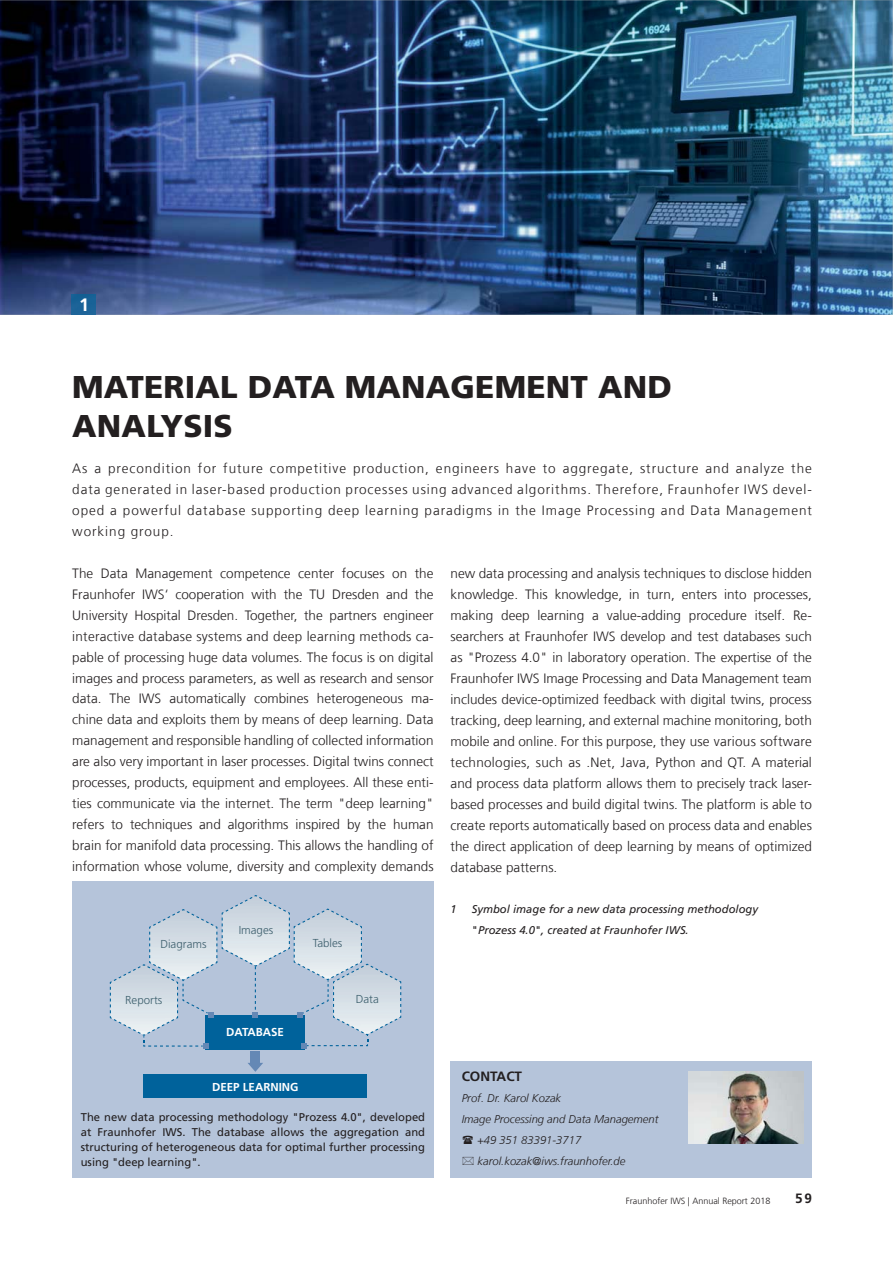
<style>
.page{position:relative;width:893px;height:1263px;background:#fff}
.page>*{position:absolute;margin:0;border:0;box-sizing:border-box;transform-origin:0 0}
.t1{font:900 31.5px/39px "Frutiger LT Com";letter-spacing:.005em;color:#231f20}
.t2{font:700 18px "Frutiger LT Com";color:#fff}
.t3{font:300 13.5px/21px "Frutiger LT Com";color:#231f20;text-align:justify}
.t4{font:700 13.5px "Frutiger LT Com";color:#231f20}
.t5{font:300 11.55px "Frutiger LT Com";color:#3d5f6d}
.t6{font:700 11.55px "Frutiger LT Com";color:#fff}
.t7{font:11.25px/15px "Frutiger LT Com";color:#231f20;text-align:justify}
.t8{font:italic 300 11.25px "Frutiger LT Com";color:#231f20}
.t9{font:italic 11.25px/21px "Frutiger LT Com";color:#231f20}
.t10{font:300 9px "Frutiger LT Com";color:#231f20}
</style>
<div class="page">
<img style="left:0;top:0;width:893px;height:315px">
<div style="left:451px;top:1061px;width:361px;height:117px;background:#b5c4da"></div>
<img style="left:689px;top:1071px;width:114px;height:73px">
<img style="left:72px;top:295px;width:24px;height:20px">
<div style="left:72px;top:881px;width:362px;height:297px;background:#b5c4da"></div>
<div style="left:205px;top:1015px;width:100px;height:35px;background:#00629b"></div>
<div style="left:250px;top:1051px;width:10px;height:12px;background:#6488b5"></div>
<svg style="left:248px;top:1063px;width:15px;height:9px"></svg>
<div style="left:144px;top:1074px;width:223px;height:24px;background:#00629b"></div>
<svg style="left:110px;top:895px;width:291px;height:154px"></svg>
<h2 class="t2" style="left:79px;top:298px;width:12px">1</h2>
<h1 class="t1" style="left:72px;top:371px;width:601px">MATERIAL DATA MANAGEMENT AND<br>ANALYSIS</h1>
<p class="t3" style="left:72px;top:459px;width:741px">As a precondition for future competitive production, engineers have to aggregate, structure and analyze the data generated in laser-based production processes using advanced algorithms. Therefore, Fraunhofer IWS devel&shy;oped a powerful database supporting deep learning paradigms in the Image Processing and Data Management working group.</p>
<p class="t3" style="left:72px;top:564px;width:363px">The Data Management competence center focuses on the Fraunhofer IWS‘ cooperation with the TU Dresden and the University Hospital Dresden. Together, the partners engineer interactive database systems and deep learning methods ca&shy;pable of processing huge data volumes. The focus is on digital images and process parameters, as well as research and sensor data. The IWS automatically combines heterogeneous ma&shy;chine data and exploits them by means of deep learning. Data management and responsible handling of collected information are also very important in laser processes. Digital twins connect processes, products, equipment and employees. All these enti&shy;ties communicate via the internet. The term "deep learning" refers to techniques and algorithms inspired by the human brain for manifold data processing. This allows the handling of information whose volume, diversity and complexity demands</p>
<p class="t3" style="left:451px;top:564px;width:363px">new data processing and analysis techniques to disclose hidden knowledge. This knowledge, in turn, enters into processes, making deep learning a value-adding procedure itself. Re&shy;searchers at Fraunhofer IWS develop and test databases such as "Prozess 4.0" in laboratory operation. The expertise of the Fraunhofer IWS Image Processing and Data Management team includes device-optimized feedback with digital twins, process tracking, deep learning, and external machine monitoring, both mobile and online. For this purpose, they use various software technologies, such as .Net, Java, Python and QT. A material and process data platform allows them to precisely track laser&shy;based processes and build digital twins. The platform is able to create reports automatically based on process data and enables the direct application of deep learning by means of optimized database patterns.</p>
<p class="t9" style="left:451px;top:900px;width:8px">1</p>
<p class="t9" style="left:472px;top:900px;width:288px">Symbol image for a new data processing methodology "Prozess 4.0", created at Fraunhofer IWS.</p>
<p class="t5" style="left:239px;top:926px;width:36px">Images</p>
<p class="t5" style="left:313px;top:939px;width:31px">Tables</p>
<p class="t5" style="left:160px;top:939px;width:48px">Diagrams</p>
<p class="t5" style="left:125px;top:995px;width:39px">Reports</p>
<p class="t6" style="left:226px;top:1025px;width:59px">DATABASE</p>
<p class="t6" style="left:212px;top:1080px;width:88px">DEEP LEARNING</p>
<p class="t5" style="left:356px;top:995px;width:25px">Data</p>
<p class="t7" style="left:81px;top:1110px;width:346px">The new data processing methodology "Prozess 4.0", developed at Fraunhofer IWS. The database allows the aggregation and structuring of heterogeneous data for optimal further processing using "deep learning".</p>
<p class="t4" style="left:462px;top:1071px;width:62px">CONTACT</p>
<p class="t8" style="left:462px;top:1094px;width:101px">Prof. Dr. Karol Kozak</p>
<p class="t8" style="left:462px;top:1115px;width:198px">Image Processing and Data Management</p>
<p class="t8" style="left:477px;top:1136px;width:106px">+49 351 83391-3717</p>
<p class="t8" style="left:477px;top:1157px;width:149px">karol.kozak@iws.fraunhofer.de</p>
<p class="t10" style="left:626px;top:1197px;width:146px">Fraunhofer IWS | Annual Report 2018</p>
<p class="t4" style="left:795px;top:1193px;width:18px">59</p>
</div>
